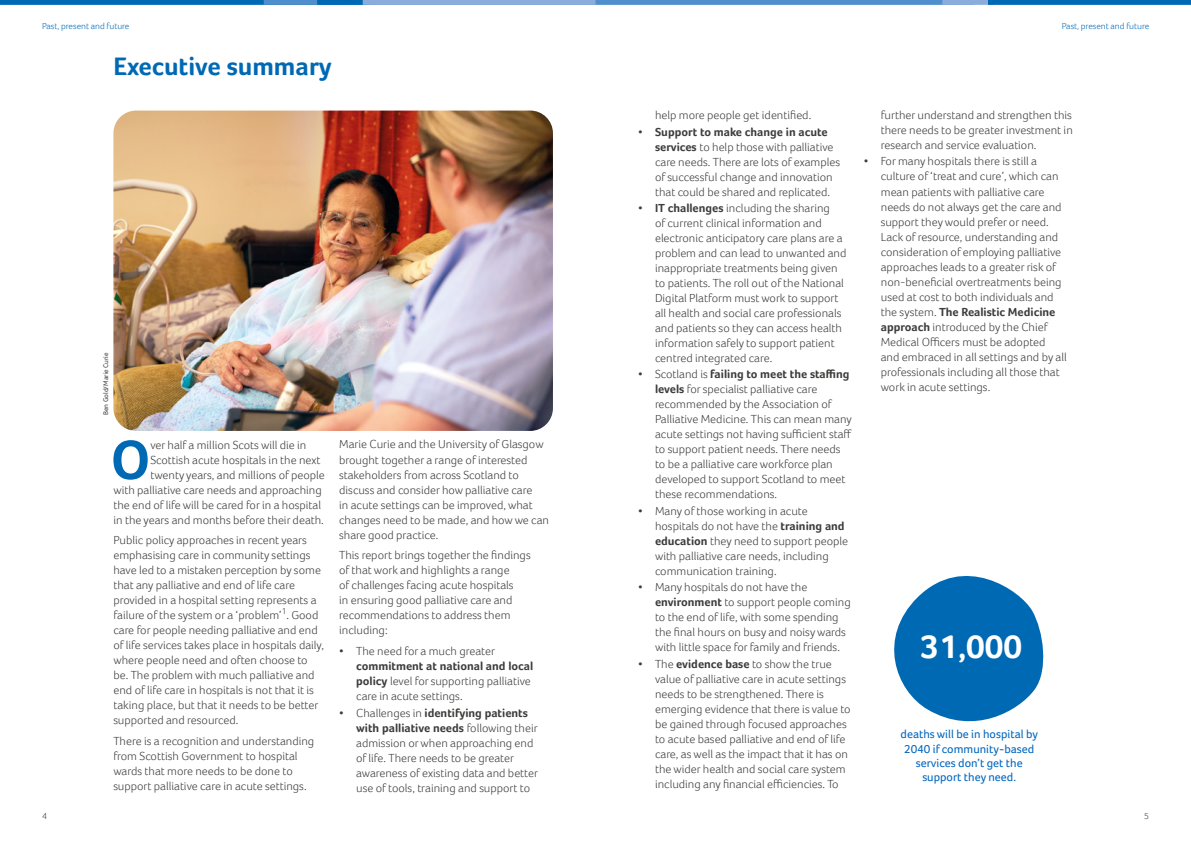
<style>
.page{position:relative;width:1191px;height:842px;background:#fff}
.page>*{position:absolute;margin:0;border:0;box-sizing:border-box;transform-origin:0 0}
.t1{font:700 56.5px "Foco";color:#0069b4}
.t2{font:700 34px "Foco";color:#fff}
.t3{font:700 26px "Foco";color:#0069b4}
.t4{font:300 12px/15px "Foco";color:#3c3c3b}
.t5{font:12px/14.4px "Foco";color:#0065bd;text-align:center}
.t6{font:300 9px "Foco";color:#0069b4}
.t7{font:300 9px "Foco";color:#3c3c3b}
.t8{font:7px "Foco";color:#3c3c3b}
.s1{font-weight:700}
</style>
<div class="page">
<div style="left:0;top:0;width:349px;height:5px;background:#0069b4"></div>
<div style="left:264px;top:0;width:710px;height:5px;background:#4f8fcd"></div>
<div style="left:317px;top:0;width:52px;height:5px;background:#0069b4"></div>
<div style="left:942px;top:0;width:52px;height:5px;background:#8baddc"></div>
<div style="left:363px;top:0;width:232px;height:5px;background:#8baddc"></div>
<div style="left:988px;top:0;width:203px;height:5px;background:#0069b4"></div>
<img style="left:113px;top:111px;width:440px;height:320px">
<svg style="left:894px;top:575px;width:150px;height:147px"></svg>
<p class="t6" style="left:42px;top:21px;width:89px">Past, present and future</p>
<h3 class="t3" style="left:113px;top:51px;width:220px">Executive summary</h3>
<p class="t7" style="left:42px;top:810px;width:6px">4</p>
<p class="t8" style="left:102px;top:415px;width:64px;rotate:-90deg">Ben Gold/Marie Curie</p>
<h1 class="t1" style="left:111px;top:426px;width:41px">O</h1>
<p class="t4" style="left:150px;top:437px;width:157px">ver half a million Scots will die in</p>
<p class="t4" style="left:150px;top:452px;width:172px">Scottish acute hospitals in the next</p>
<p class="t4" style="left:150px;top:467px;width:176px">twenty years, and millions of people</p>
<p class="t4" style="left:113px;top:482px;width:210px">with palliative care needs and approaching</p>
<p class="t4" style="left:113px;top:497px;width:209px">the end of life will be cared for in a hospital</p>
<p class="t4" style="left:113px;top:512px;width:212px">in the years and months before their death.</p>
<p class="t4" style="left:113px;top:533px;width:212px">Public policy approaches in recent years emphasising care in community settings have led to a mistaken perception by some that any palliative and end of life care provided in a hospital setting represents a failure of the system or a ‘problem’<sup>1</sup>. Good care for people needing palliative and end of life services takes place in hospitals daily, where people need and often choose to be. The problem with much palliative and end of life care in hospitals is not that it is taking place, but that it needs to be better supported and resourced.</p>
<p class="t4" style="left:113px;top:733px;width:202px">There is a recognition and understanding from Scottish Government to hospital wards that more needs to be done to support palliative care in acute settings.</p>
<p class="t4" style="left:339px;top:436px;width:211px">Marie Curie and the University of Glasgow brought together a range of interested stakeholders from across Scotland to discuss and consider how palliative care<br>in acute settings can be improved, what changes need to be made, and how we can share good practice.</p>
<p class="t4" style="left:339px;top:548px;width:193px">This report brings together the findings of that work and highlights a range<br>of challenges facing acute hospitals<br>in ensuring good palliative care and recommendations to address them including:</p>
<p class="t4" style="left:339px;top:643px;width:157px">• The need for a much greater</p>
<p class="t4" style="left:356px;top:658px;width:178px"><span class="s1">commitment at national and local policy</span> level for supporting palliative care in acute settings.</p>
<p class="t4" style="left:356px;top:705px;width:183px;text-indent:-17px">• Challenges in <span class="s1">identifying patients with palliative needs</span> following their admission orwhen approaching end of life. There needs to be greater awareness of existing data and better use of tools, training and support to</p>
<p class="t6" style="left:1061px;top:21px;width:89px">Past, present and future</p>
<p class="t4" style="left:655px;top:107px;width:158px">help more people get identified.</p>
<p class="t4" style="left:655px;top:124px;width:186px;text-indent:-17px">• <span class="s1">Support to make change in acute services</span> to help those with palliative care needs. There are lots of examples of successful change and innovation that could be shared and replicated.</p>
<p class="t4" style="left:655px;top:200px;width:193px;text-indent:-17px">• <span class="s1">IT challenges</span> including the sharing<br>of current clinical information and electronic anticipatory care plans are a problem and can lead to unwanted and inappropriate treatments being given to patients. The roll out of the National Digital Platform must work to support all health and social care professionals and patients so they can access health information safely to support patient centred integrated care.</p>
<p class="t4" style="left:655px;top:367px;width:198px;text-indent:-17px">• Scotland is <span class="s1">failing to meet the staffing levels</span> for specialist palliative care recommended by the Association of Palliative Medicine. This can mean many acute settings not having sufficient staff to support patient needs. There needs to be a palliative care workforce plan developed to support Scotland to meet these recommendations.</p>
<p class="t4" style="left:655px;top:503px;width:194px;text-indent:-17px">• Many of those working in acute hospitals do not have the <span class="s1">training and education</span> they need to support people with palliative care needs, including communication training.</p>
<p class="t4" style="left:655px;top:580px;width:197px;text-indent:-17px">• Many hospitals do not have the <span class="s1">environment</span> to support people coming to the end of life, with some spending the final hours on busy and noisywards with little space for family and friends.</p>
<p class="t4" style="left:655px;top:656px;width:197px;text-indent:-17px">• The <span class="s1">evidence base</span> to show the true value of palliative care in acute settings needs to be strengthened. There is emerging evidence that there is value to be gained through focused approaches to acute based palliative and end of life care, as well as the impact that it has on the wider health and social care system including any financial efficiencies. To</p>
<p class="t4" style="left:880px;top:107px;width:193px;text-align:justify">further understand and strengthen this there needs to be greater investment in research and service evaluation.</p>
<p class="t4" style="left:880px;top:154px;width:187px;text-indent:-17px">• For many hospitals there is still a culture of ‘treat and cure’, which can mean patients with palliative care needs do not always get the care and support theywould prefer or need.<br>Lack of resource, understanding and consideration of employing palliative approaches leads to a greater risk of non-beneficial overtreatments being used at cost to both individuals and the system. <span class="s1">The Realistic Medicine approach</span> introduced by the Chief Medical Officers must be adopted and embraced in all settings and by all professionals including all those that work in acute settings.</p>
<h2 class="t2" style="left:920px;top:626px;width:103px">31,000</h2>
<p class="t5" style="left:900px;top:727px;width:139px">deaths will be in hospital by<br>2040 if community-based services don’t get the support they need.</p>
<p class="t7" style="left:1144px;top:810px;width:6px">5</p>
</div>
